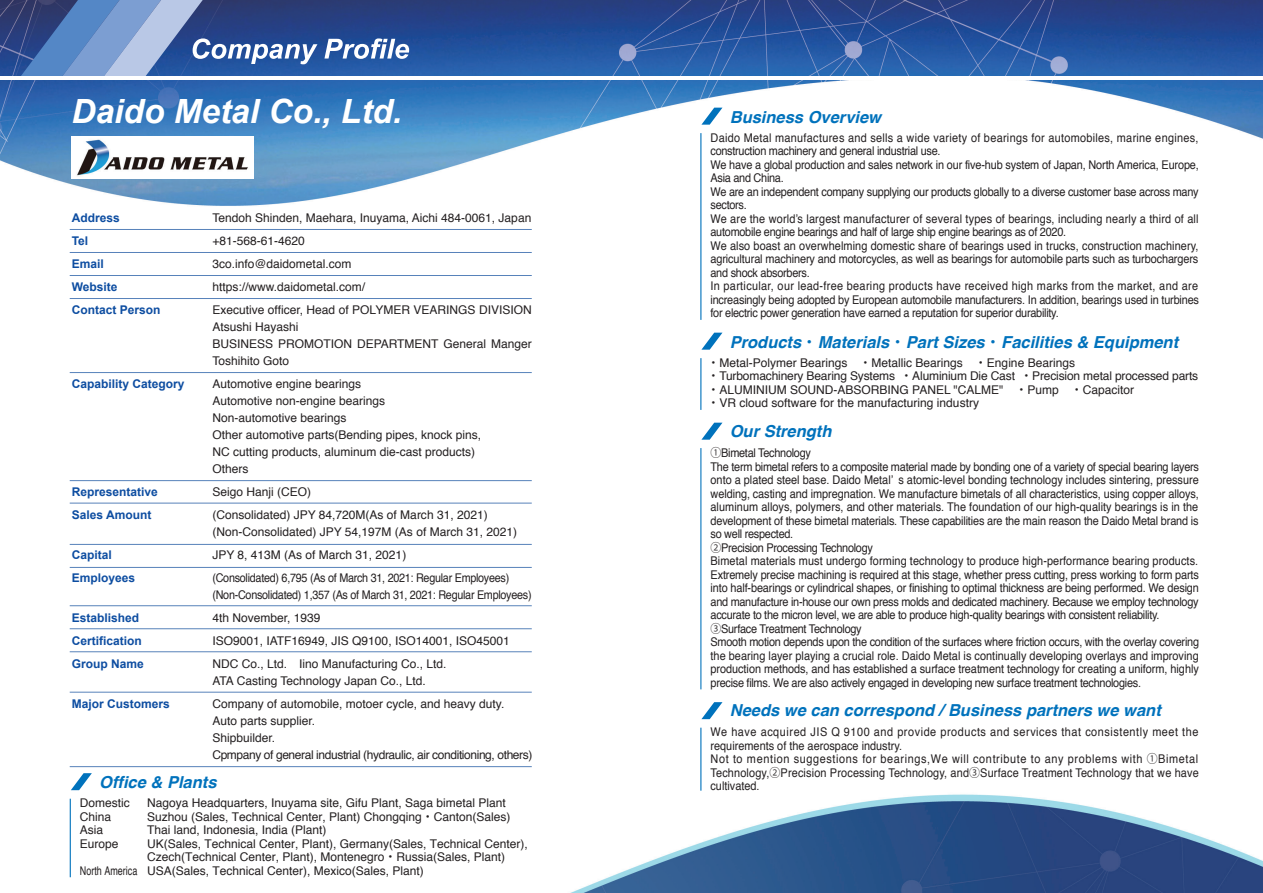
<style>
.page{position:relative;width:1263px;height:893px;background:#fff}
.page>*{position:absolute;margin:0;border:0;box-sizing:border-box;transform-origin:0 0}
.t1{font:italic 700 33.45px "Arial";color:#fff}
.t2{font:italic 700 16.5px "Helvetica";color:#0072bc}
.t3{font:12px/13.5px "Helvetica";color:#231f20;scale:.91 1}
.t4{font:12px/23px "Helvetica";color:#231f20}
.t5{font:12px/13.5px "Helvetica";letter-spacing:.05em;color:#231f20;scale:.91 1}
.t6{font:12px/23px "Helvetica";color:#231f20;scale:.9 1}
.t7{font:700 12px/23px "Arial";color:#0d4da1}
.t8{font:12px/17.1px "Helvetica";letter-spacing:-.035em;color:#231f20}
.t9{font:12px "Helvetica";color:#231f20;scale:.75 1}
.s1{font-family:"Koz Go Pr 6 N";font-weight:400;font-style:normal}
.s2{font-family:"Koz Go Pr 6 N"}
</style>
<div class="page">
<img style="left:0;top:0;width:1263px;height:893px">
<svg style="left:20px;top:0;width:389px;height:76px;background:#506fa9"></svg>
<hr style="left:0;top:76px;width:1263px;height:4px;background:#fff">
<hr style="left:70px;top:252px;width:462px;height:1px;background:#5782ba">
<hr style="left:70px;top:229px;width:462px;height:1px;background:#5782ba">
<hr style="left:70px;top:275px;width:462px;height:1px;background:#5782ba">
<hr style="left:70px;top:298px;width:462px;height:1px;background:#5782ba">
<hr style="left:70px;top:372px;width:462px;height:1px;background:#5782ba">
<hr style="left:70px;top:480px;width:462px;height:1px;background:#5782ba">
<hr style="left:70px;top:503px;width:462px;height:1px;background:#5782ba">
<hr style="left:70px;top:544px;width:462px;height:1px;background:#5782ba">
<hr style="left:70px;top:567px;width:462px;height:1px;background:#5782ba">
<hr style="left:70px;top:605px;width:462px;height:1px;background:#5782ba">
<hr style="left:70px;top:628px;width:462px;height:1px;background:#5782ba">
<hr style="left:70px;top:651px;width:462px;height:1px;background:#5782ba">
<hr style="left:70px;top:692px;width:462px;height:1px;background:#5782ba">
<hr style="left:70px;top:766px;width:462px;height:1px;background:#5782ba">
<hr style="left:700px;top:133px;width:1px;height:187px;background:#0072bc">
<svg style="left:701px;top:108px;width:21px;height:17px"></svg>
<svg style="left:701px;top:423px;width:21px;height:17px"></svg>
<hr style="left:700px;top:448px;width:1px;height:241px;background:#0072bc">
<svg style="left:701px;top:702px;width:21px;height:17px"></svg>
<hr style="left:700px;top:728px;width:1px;height:63px;background:#0072bc">
<svg style="left:71px;top:773px;width:21px;height:17px"></svg>
<hr style="left:70px;top:799px;width:1px;height:78px;background:#0072bc">
<svg style="left:701px;top:333px;width:21px;height:17px"></svg>
<hr style="left:700px;top:358px;width:1px;height:52px;background:#0072bc">
<img style="left:72px;top:137px;width:182px;height:41px">
<h1 class="t1" style="left:72px;top:90px;width:332px">Daido Metal Co., Ltd.</h1>
<h2 class="t2" style="left:730px;top:103px;width:153px">Business Overview</h2>
<p class="t3" style="left:710px;top:131px;width:538px">Daido Metal manufactures and sells a wide variety of bearings for automobiles, marine engines, construction machinery and general industrial use.<br>We have a global production and sales network in our five-hub system of Japan, North America, Europe, Asia and China.<br>We are an independent company supplying our products globally to a diverse customer base across many sectors.<br>We are the world’s largest manufacturer of several types of bearings, including nearly a third of all automobile engine bearings and half of large ship engine bearings as of 2020.<br>We also boast an overwhelming domestic share of bearings used in trucks, construction machinery, agricultural machinery and motorcycles, as well as bearings for automobile parts such as turbochargers and shock absorbers.<br>In particular, our lead-free bearing products have received high marks from the market, and are increasingly being adopted by European automobile manufacturers. In addition, bearings used in turbines for electric power generation have earned a reputation for superior durability.</p>
<p class="t4" style="left:212px;top:207px;width:321px">Tendoh Shinden, Maehara, Inuyama, Aichi 484-0061, Japan +81-568-61-4620<br>3co.info@daidometal.com<br>https://www.daidometal.com/<br>Executive officer, Head of POLYMER VEARINGS DIVISION</p>
<p class="t4" style="left:212px;top:318px;width:321px;line-height:17.1px">Atsushi Hayashi<br>BUSINESS PROMOTION DEPARTMENT General Manger<br>Toshihito Goto</p>
<p class="t4" style="left:212px;top:375px;width:270px;line-height:17.1px">Automotive engine bearings<br>Automotive non-engine bearings<br>Non-automotive bearings<br>Other automotive parts(Bending pipes, knock pins,<br>NC cutting products, aluminum die-cast products)<br>Others</p>
<p class="t4" style="left:212px;top:481px;width:277px">Seigo Hanji (CEO)<br>(Consolidated) JPY 84,720M(As of March 31, 2021)</p>
<p class="t4" style="left:212px;top:521px;width:306px">(Non-Consolidated) JPY 54,197M (As of March 31, 2021)<br>JPY 8, 413M (As of March 31, 2021)<br>(Consolidated) 6,795 (As of March 31, 2021: Regular Employees)</p>
<p class="t6" style="left:212px;top:583px;width:356px">(Non-Consolidated) 1,357 (As of March 31, 2021: Regular Employees)<br>4th November, 1939<br>ISO9001, IATF16949, JIS Q9100, ISO14001, ISO45001<br>NDC Co., Ltd. Iino Manufacturing Co., Ltd.</p>
<p class="t4" style="left:212px;top:669px;width:293px">ATA Casting Technology Japan Co., Ltd.<br>Company of automobile, motoer cycle, and heavy duty.</p>
<p class="t8" style="left:212px;top:712px;width:321px">Auto parts supplier.<br>Shipbuilder.<br>Cpmpany of general industrial (hydraulic, air conditioning, others)</p>
<p class="t7" style="left:72px;top:207px;width:90px">Address<br>Tel<br>Email<br>Website<br>Contact Person</p>
<h2 class="t2" style="left:730px;top:329px;width:450px">Products<span class="s1">・</span>Materials<span class="s1">・</span>Part Sizes<span class="s1">・</span>Facilities &amp; Equipment</h2>
<p class="t4" style="left:707px;top:356px;width:492px;line-height:13.5px"><span class="s2">・</span>Metal-Polymer Bearings<span class="s2">　・</span>Metallic Bearings<span class="s2">　・</span>Engine Bearings<br><span class="s2">・</span>Turbomachinery Bearing Systems <span class="s2">・</span>Aluminium Die Cast <span class="s2">・</span>Precision metal processed parts<span class="s2">・</span>ALUMINIUM SOUND-ABSORBING PANEL "CALME"<span class="s2">　・</span>Pump<span class="s2">　・</span>Capacitor<br><span class="s2">・</span>VR cloud software for the manufacturing industry</p>
<p class="t7" style="left:72px;top:372px;width:114px">Capability Category</p>
<h2 class="t2" style="left:730px;top:418px;width:103px">Our Strength</h2>
<p class="t3" style="left:710px;top:447px;width:538px"><span class="s2">①</span>Bimetal Technology<br>The term bimetal refers to a composite material made by bonding one of a variety of special bearing layers onto a plated steel base. Daido Metal’ s atomic-level bonding technology includes sintering, pressure welding, casting and impregnation. We manufacture bimetals of all characteristics, using copper alloys, aluminum alloys, polymers, and other materials. The foundation of our high-quality bearings is in the development of these bimetal materials. These capabilities are the main reason the Daido Metal brand is so well respected.<br><span class="s2">②</span>Precision Processing Technology<br>Bimetal materials must undergo forming technology to produce high-performance bearing products.<br>Extremely precise machining is required at this stage, whether press cutting, press working to form parts into half-bearings or cylindrical shapes, or finishing to optimal thickness are being performed. We design and manufacture in-house our own press molds and dedicated machinery. Because we employ technology accurate to the micron level, we are able to produce high-quality bearings with consistent reliability.<br><span class="s2">③</span>Surface Treatment Technology<br>Smooth motion depends upon the condition of the surfaces where friction occurs, with the overlay covering the bearing layer playing a crucial role. Daido Metal is continually developing overlays and improving production methods, and has established a surface treatment technology for creating a uniform, highly precise films. We are also actively engaged in developing new surface treatment technologies.</p>
<h2 class="t2" style="left:730px;top:697px;width:432px">Needs we can correspond / Business partners we want</h2>
<p class="t5" style="left:710px;top:726px;width:538px">We have acquired JIS Q 9100 and provide products and services that consistently meet the requirements of the aerospace industry.<br>Not to mention suggestions for bearings,We will contribute to any problems with <span class="s2">①</span>Bimetal Technology,<span class="s2">②</span>Precision Processing Technology, and<span class="s2">③</span>Surface Treatment Technology that we have</p>
<p class="t7" style="left:72px;top:481px;width:88px">Representative<br>Sales Amount</p>
<p class="t7" style="left:72px;top:543px;width:65px">Capital<br>Employees</p>
<p class="t7" style="left:72px;top:606px;width:74px">Established<br>Certification<br>Group Name</p>
<p class="t7" style="left:72px;top:692px;width:100px">Major Customers</p>
<h2 class="t2" style="left:99px;top:768px;width:119px">Office &amp; Plants</h2>
<p class="t3" style="left:710px;top:780px;width:56px">cultivated.</p>
<p class="t4" style="left:80px;top:792px;width:52px">Domestic</p>
<p class="t4" style="left:147px;top:792px;width:360px">Nagoya Headquarters, Inuyama site, Gifu Plant, Saga bimetal Plant</p>
<p class="t4" style="left:80px;top:805px;width:33px">China</p>
<p class="t4" style="left:147px;top:805px;width:365px">Suzhou (Sales, Technical Center, Plant) Chongqing<span class="s2">・</span>Canton(Sales)</p>
<p class="t4" style="left:80px;top:819px;width:25px">Asia</p>
<p class="t4" style="left:147px;top:819px;width:181px">Thai land, Indonesia, India (Plant)</p>
<p class="t4" style="left:80px;top:832px;width:40px">Europe</p>
<p class="t4" style="left:147px;top:832px;width:382px">UK(Sales, Technical Center, Plant), Germany(Sales, Technical Center),</p>
<p class="t4" style="left:147px;top:846px;width:360px">Czech(Technical Center, Plant), Montenegro<span class="s2">・</span>Russia(Sales, Plant)</p>
<p class="t9" style="left:80px;top:861px;width:460px">North America USA(Sales, Technical Center), Mexico(Sales, Plant)</p>
</div>
